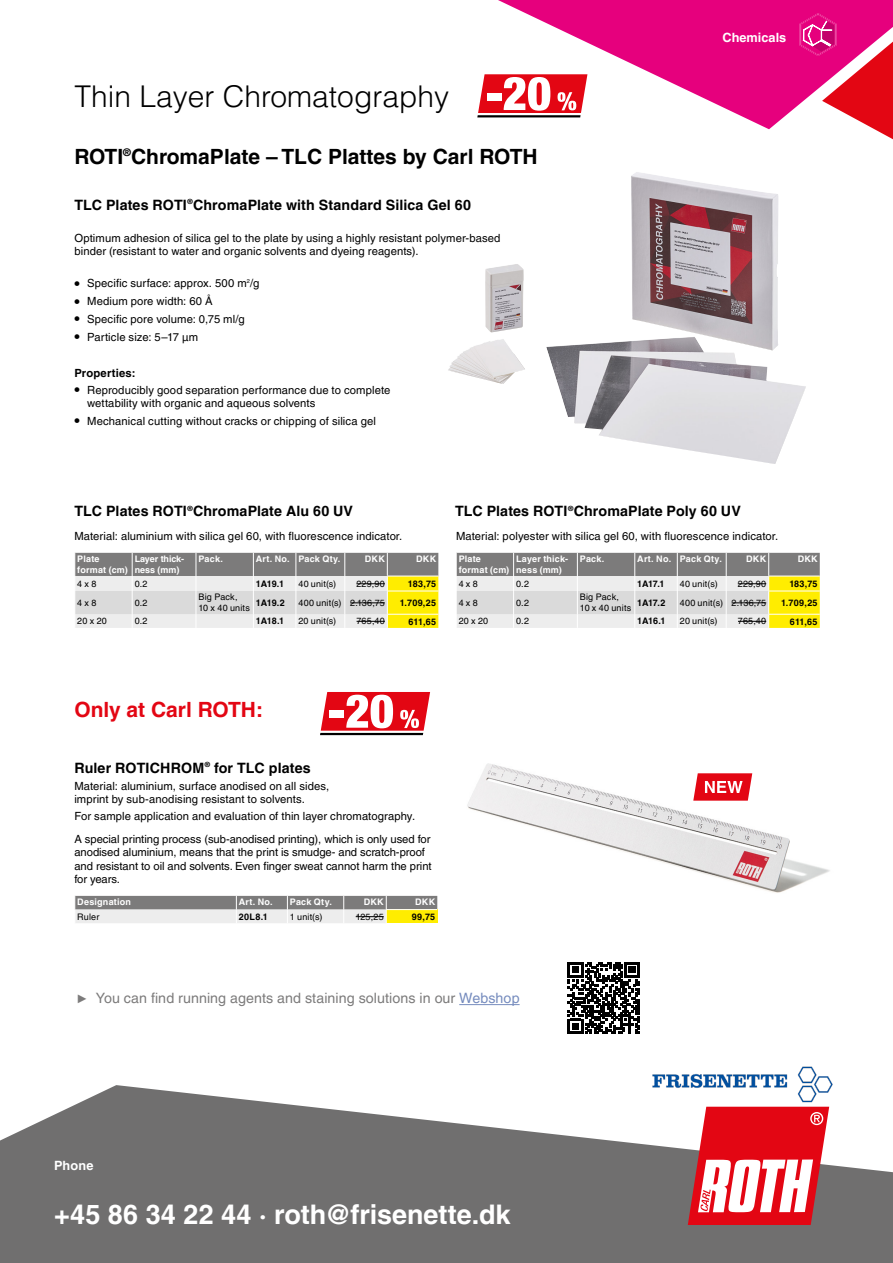
<style>
.page{position:relative;width:893px;height:1263px;background:#fff}
.page>*{position:absolute;margin:0;border:0;box-sizing:border-box;transform-origin:0 0}
.t1{font:300 30px "Helvetica LT Pro";color:#000}
.t2{font:700 27px "Helvetica LT Pro";color:#fff}
.t3{font:700 21px "Helvetica LT Pro";color:#000}
.t4{font:700 21px "Helvetica LT Pro";color:#e30613}
.t5{font:700 14.25px "Helvetica LT Pro";letter-spacing:.01em;color:#000}
.t6{font:14.25px "Helvetica LT Pro";letter-spacing:.005em;color:#7c7b7b}
.t7{font:700 12.75px "Helvetica LT Pro";color:#fff}
.t8{font:11.25px/13.5px "Helvetica LT Pro";letter-spacing:.01em;color:#000}
.t9{font:700 11.25px "Helvetica LT Pro";letter-spacing:.015em;color:#000}
.t10{font:9px/10.8px "Helvetica LT Pro";letter-spacing:.02em;color:#000}
.t11{font:700 9px/10.8px "Helvetica LT Pro";letter-spacing:.025em;color:#fff}
.t12{font:700 9px "Helvetica LT Pro";letter-spacing:-.01em;color:#000}
.t13{font:700 9px/10.8px "Helvetica LT Pro";letter-spacing:-.005em;color:#fff}
.s1{font-size:15px}
.s2{font-family:"Helvetica World"}
.s3{color:#768cbe}
</style>
<div class="page">
<svg style="left:0;top:1085px;width:893px;height:178px;fill:#706f6f"></svg>
<svg style="left:477px;top:0;width:322px;height:129px;fill:#e6007d"></svg>
<svg style="left:799px;top:0;width:94px;height:140px"></svg>
<svg style="left:688px;top:1107px;width:141px;height:118px"></svg>
<img style="left:451px;top:172px;width:355px;height:292px">
<img style="left:467px;top:763px;width:363px;height:130px">
<svg style="left:568px;top:962px;width:72px;height:72px"></svg>
<svg style="left:693px;top:773px;width:59px;height:28px"></svg>
<hr style="left:478px;top:113px;width:103px;height:2px;background:#fff">
<hr style="left:477px;top:115px;width:104px;height:2px;background:#000">
<svg style="left:478px;top:74px;width:109px;height:39px"></svg>
<hr style="left:320px;top:733px;width:103px;height:2px;background:#000">
<svg style="left:321px;top:692px;width:109px;height:39px"></svg>
<svg style="left:75px;top:553px;width:363px;height:75px;background:#c7c5b0"></svg>
<svg style="left:456px;top:553px;width:364px;height:75px;background:#c7c5b0"></svg>
<svg style="left:75px;top:896px;width:362px;height:27px;background:#b6b5a5"></svg>
<hr style="left:459px;top:1004px;width:61px;height:1px;background:#768cbe">
<img style="left:648px;top:1066px;width:187px;height:38px">
<h1 class="t1" style="left:74px;top:77px;width:376px">Thin Layer Chromatography</h1>
<h3 class="t3" style="left:74px;top:144px;width:465px">ROTI<sup>®</sup>ChromaPlate – TLC Plattes by Carl ROTH</h3>
<p class="t5" style="left:74px;top:196px;width:398px">TLC Plates ROTI<sup>®</sup>ChromaPlate with Standard Silica Gel 60</p>
<p class="t8" style="left:74px;top:231px;width:428px">Optimum adhesion of silica gel to the plate by using a highly resistant polymer-based binder (resistant to water and organic solvents and dyeing reagents).</p>
<p class="t8" style="left:74px;top:277px;width:186px"><span class="s1">•</span> Specific surface: approx. 500 m<sup>2</sup>/g</p>
<p class="t8" style="left:74px;top:294px;width:140px"><span class="s1">•</span> Medium pore width: 60 Å</p>
<p class="t8" style="left:74px;top:312px;width:172px"><span class="s1">•</span> Specific pore volume: 0,75 ml/g</p>
<p class="t8" style="left:74px;top:330px;width:125px"><span class="s1">•</span> Particle size: 5–17 µm</p>
<p class="t9" style="left:74px;top:366px;width:63px">Properties:</p>
<p class="t8" style="left:87px;top:383px;width:305px;text-indent:-13px"><span class="s1">•</span> Reproducibly good separation performance due to complete wettability with organic and aqueous solvents</p>
<p class="t8" style="left:74px;top:414px;width:303px"><span class="s1">•</span> Mechanical cutting without cracks or chipping of silica gel</p>
<p class="t7" style="left:722px;top:30px;width:65px">Chemicals</p>
<p class="t5" style="left:74px;top:503px;width:280px">TLC Plates ROTI<sup>®</sup>ChromaPlate Alu 60 UV</p>
<p class="t8" style="left:74px;top:529px;width:329px">Material: aluminium with silica gel 60, with fluorescence indicator.</p>
<p class="t11" style="left:77px;top:554px;width:52px">Plate format (cm)</p>
<p class="t13" style="left:135px;top:554px;width:51px">Layer thick&shy;ness (mm)</p>
<p class="t11" style="left:198px;top:554px;width:26px">Pack.</p>
<p class="t11" style="left:256px;top:554px;width:86px">Art. No. Pack Qty.</p>
<p class="t11" style="left:365px;top:554px;width:21px">DKK</p>
<p class="t11" style="left:416px;top:554px;width:21px">DKK</p>
<p class="t10" style="left:77px;top:578px;width:21px">4x 8</p>
<p class="t10" style="left:135px;top:578px;width:14px">0.2</p>
<p class="t12" style="left:256px;top:578px;width:30px">1A19.1</p>
<p class="t10" style="left:298px;top:578px;width:39px">40 unit(s)</p>
<p class="t10" style="left:356px;top:578px;width:30px">229,90</p>
<p class="t12" style="left:408px;top:578px;width:30px">183,75</p>
<p class="t10" style="left:77px;top:597px;width:21px">4x 8</p>
<p class="t10" style="left:135px;top:597px;width:14px">0.2</p>
<p class="t10" style="left:198px;top:592px;width:53px">Big Pack,<br>10 x 40 units</p>
<p class="t12" style="left:256px;top:597px;width:30px">1A19.2</p>
<p class="t10" style="left:298px;top:597px;width:88px">400 unit(s) 2.136,75</p>
<p class="t12" style="left:400px;top:597px;width:38px">1.709,25</p>
<p class="t10" style="left:77px;top:616px;width:31px">20 x 20</p>
<p class="t10" style="left:135px;top:616px;width:14px">0.2</p>
<p class="t12" style="left:256px;top:616px;width:30px">1A18.1</p>
<p class="t10" style="left:298px;top:616px;width:39px">20 unit(s)</p>
<p class="t10" style="left:357px;top:616px;width:30px">765,40</p>
<p class="t12" style="left:408px;top:616px;width:29px">611,65</p>
<p class="t5" style="left:455px;top:503px;width:287px">TLC Plates ROTI<sup>®</sup>ChromaPlate Poly 60 UV</p>
<p class="t8" style="left:456px;top:529px;width:324px">Material: polyester with silica gel 60, with fluorescence indicator.</p>
<p class="t11" style="left:459px;top:554px;width:52px">Plate format (cm)</p>
<p class="t11" style="left:516px;top:554px;width:53px">Layer thick&shy;ness (mm)</p>
<p class="t11" style="left:580px;top:554px;width:26px">Pack.</p>
<p class="t11" style="left:637px;top:554px;width:86px">Art. No. Pack Qty.</p>
<p class="t11" style="left:746px;top:554px;width:21px">DKK</p>
<p class="t11" style="left:798px;top:554px;width:21px">DKK</p>
<p class="t10" style="left:459px;top:578px;width:21px">4x 8</p>
<p class="t10" style="left:516px;top:578px;width:14px">0.2</p>
<p class="t12" style="left:637px;top:578px;width:29px">1A17.1</p>
<p class="t10" style="left:680px;top:578px;width:39px">40 unit(s)</p>
<p class="t10" style="left:738px;top:578px;width:30px">229,90</p>
<p class="t12" style="left:789px;top:578px;width:30px">183,75</p>
<p class="t10" style="left:459px;top:597px;width:21px">4x 8</p>
<p class="t10" style="left:516px;top:597px;width:14px">0.2</p>
<p class="t10" style="left:580px;top:592px;width:53px">Big Pack,<br>10 x 40 units</p>
<p class="t12" style="left:637px;top:597px;width:30px">1A17.2</p>
<p class="t10" style="left:680px;top:597px;width:88px">400 unit(s) 2.136,75</p>
<p class="t12" style="left:781px;top:597px;width:38px">1.709,25</p>
<p class="t10" style="left:459px;top:616px;width:31px">20 x 20</p>
<p class="t10" style="left:516px;top:616px;width:14px">0.2</p>
<p class="t12" style="left:637px;top:616px;width:30px">1A16.1</p>
<p class="t10" style="left:680px;top:616px;width:39px">20 unit(s)</p>
<p class="t10" style="left:738px;top:616px;width:30px">765,40</p>
<p class="t12" style="left:790px;top:616px;width:29px">611,65</p>
<h3 class="t4" style="left:74px;top:696px;width:190px">Only at Carl ROTH:</h3>
<p class="t5" style="left:74px;top:759px;width:238px">Ruler ROTICHROM<sup>®</sup> for TLC plates</p>
<p class="t8" style="left:74px;top:779px;width:256px">Material: aluminium, surface anodised on all sides, imprint by sub-anodising resistant to solvents.</p>
<p class="t8" style="left:74px;top:804px;width:358px;line-height:23px">For sample application and evaluation of thin layer chromatography.<br>A special printing process (sub-anodised printing), which is only used for</p>
<p class="t8" style="left:74px;top:845px;width:359px">anodised aluminium, means that the print is smudge- and scratch-proof and resistant to oil and solvents. Even finger sweat cannot harm the print for years.</p>
<p class="t11" style="left:77px;top:897px;width:55px">Designation</p>
<p class="t11" style="left:239px;top:897px;width:35px">Art. No.</p>
<p class="t11" style="left:290px;top:897px;width:44px">Pack Qty.</p>
<p class="t11" style="left:364px;top:897px;width:21px">DKK</p>
<p class="t11" style="left:415px;top:897px;width:21px">DKK</p>
<p class="t10" style="left:77px;top:911px;width:24px">Ruler</p>
<p class="t12" style="left:239px;top:911px;width:30px">20L8.1</p>
<p class="t10" style="left:290px;top:911px;width:34px">1 unit(s)</p>
<p class="t10" style="left:356px;top:911px;width:30px">125,25</p>
<p class="t12" style="left:412px;top:912px;width:25px">99,75</p>
<p class="t6" style="left:77px;top:990px;width:445px"><span class="s2">▶</span> You can find running agents and staining solutions in our <span class="s3">Webshop</span></p>
<p class="t7" style="left:54px;top:1158px;width:41px">Phone</p>
<h2 class="t2" style="left:54px;top:1198px;width:458px">+45 86 34 22 44 · roth@frisenette.dk</h2>
</div>
